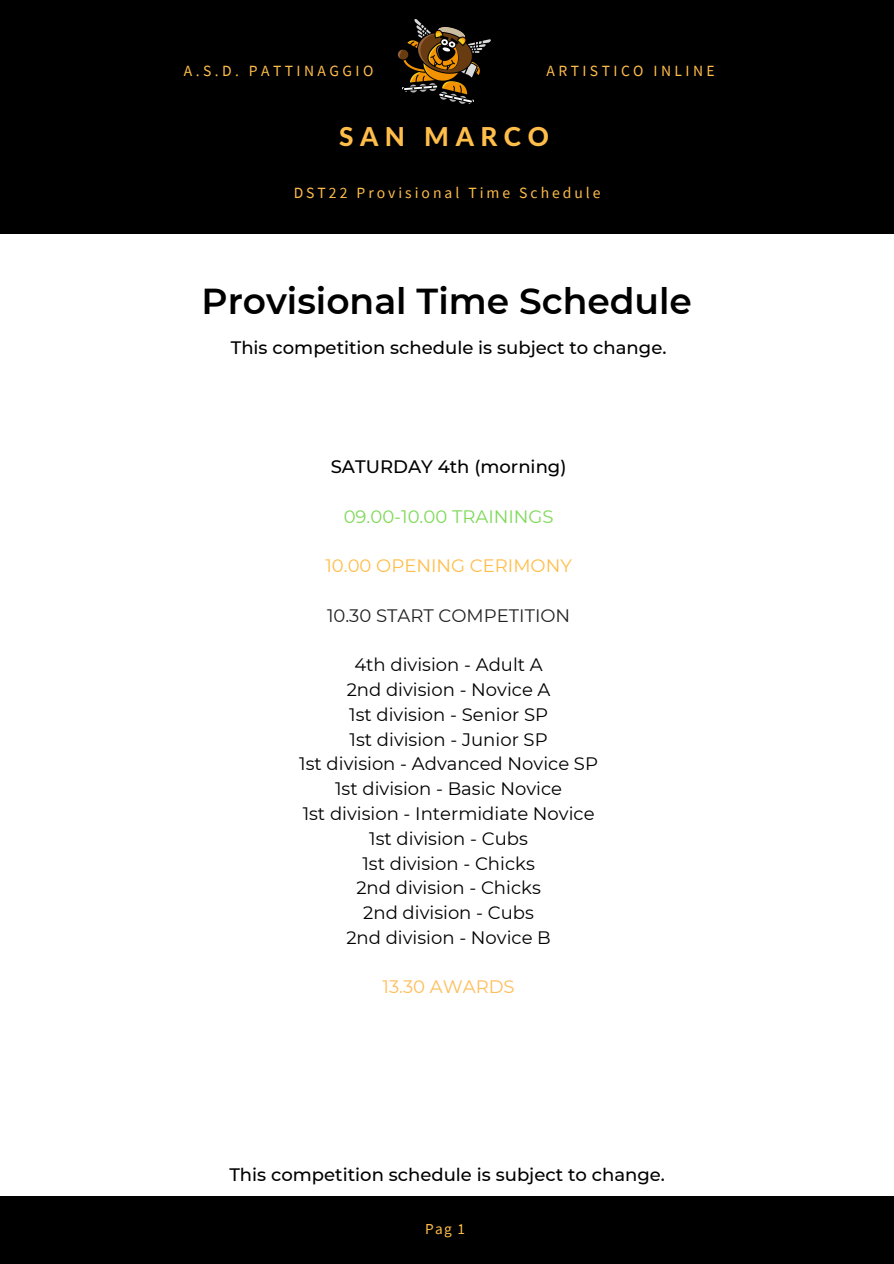
<style>
.page{position:relative;width:894px;height:1264px;background:#fff}
.page>*{position:absolute;margin:0;border:0;box-sizing:border-box;transform-origin:0 0}
.t1{font:600 36px "Montserrat";color:#000}
.t2{font:800 26.1px "Lato Latin";letter-spacing:.25em;color:#ffbd4a}
.t3{font:18px "Montserrat";color:#000}
.t4{font:500 18px "Montserrat";color:#000}
.t5{font:18px "Montserrat";color:#222}
.t6{font:18px "Montserrat";color:#7ed957}
.t7{font:18px "Montserrat";color:#ffbd4a}
.t8{font:18px "Montserrat";color:#ffbd59}
.t9{font:15.6px "Source Sans Pro";letter-spacing:.22em;color:#ffbd4a}
.t10{font:15.6px "Source Sans Pro";letter-spacing:.19em;color:#ffbd4a}
.t11{font:15.3px "Source Sans Pro";color:#ffbd4a}
</style>
<div class="page">
<div style="left:0;top:0;width:893px;height:233px;background:#000"></div>
<div style="left:0;top:1196px;width:893px;height:67px;background:#000"></div>
<img style="left:397px;top:19px;width:94px;height:85px">
<p class="t9" style="left:184px;top:60px;width:191px">A.S.D. PATTINAGGIO</p>
<p class="t9" style="left:546px;top:60px;width:170px">ARTISTICO INLINE</p>
<p class="t2" style="left:339px;top:125px;width:211px">SAN MARCO</p>
<p class="t10" style="left:293px;top:183px;width:308px">DST22 Provisional Time Schedule</p>
<p class="t1" style="left:201px;top:279px;width:492px">Provisional Time Schedule</p>
<p class="t4" style="left:231px;top:337px;width:437px">This competition schedule is subject to change.</p>
<p class="t4" style="left:330px;top:455px;width:237px">SATURDAY 4th (morning)</p>
<p class="t6" style="left:343px;top:505px;width:211px">09.00-10.00 TRAININGS</p>
<p class="t7" style="left:325px;top:554px;width:248px">10.00 OPENING CERIMONY</p>
<p class="t5" style="left:327px;top:604px;width:245px">10.30 START COMPETITION</p>
<p class="t3" style="left:354px;top:654px;width:190px">4th division - Adult A</p>
<p class="t3" style="left:346px;top:678px;width:205px">2nd division - Novice A</p>
<p class="t3" style="left:349px;top:703px;width:200px">1st division - Senior SP</p>
<p class="t3" style="left:349px;top:728px;width:199px">1st division - Junior SP</p>
<p class="t3" style="left:299px;top:753px;width:300px">1st division - Advanced Novice SP</p>
<p class="t3" style="left:335px;top:777px;width:228px">1st division - Basic Novice</p>
<p class="t3" style="left:302px;top:802px;width:293px">1st division - Intermidiate Novice</p>
<p class="t3" style="left:369px;top:827px;width:160px">1st division - Cubs</p>
<p class="t3" style="left:362px;top:852px;width:174px">1st division - Chicks</p>
<p class="t3" style="left:356px;top:876px;width:186px">2nd division - Chicks</p>
<p class="t3" style="left:363px;top:901px;width:172px">2nd division - Cubs</p>
<p class="t3" style="left:346px;top:926px;width:206px">2nd division - Novice B</p>
<p class="t8" style="left:382px;top:976px;width:134px">13.30 AWARDS</p>
<p class="t4" style="left:229px;top:1163px;width:437px">This competition schedule is subject to change.</p>
<p class="t11" style="left:425px;top:1218px;width:42px">Pag 1</p>
</div>
